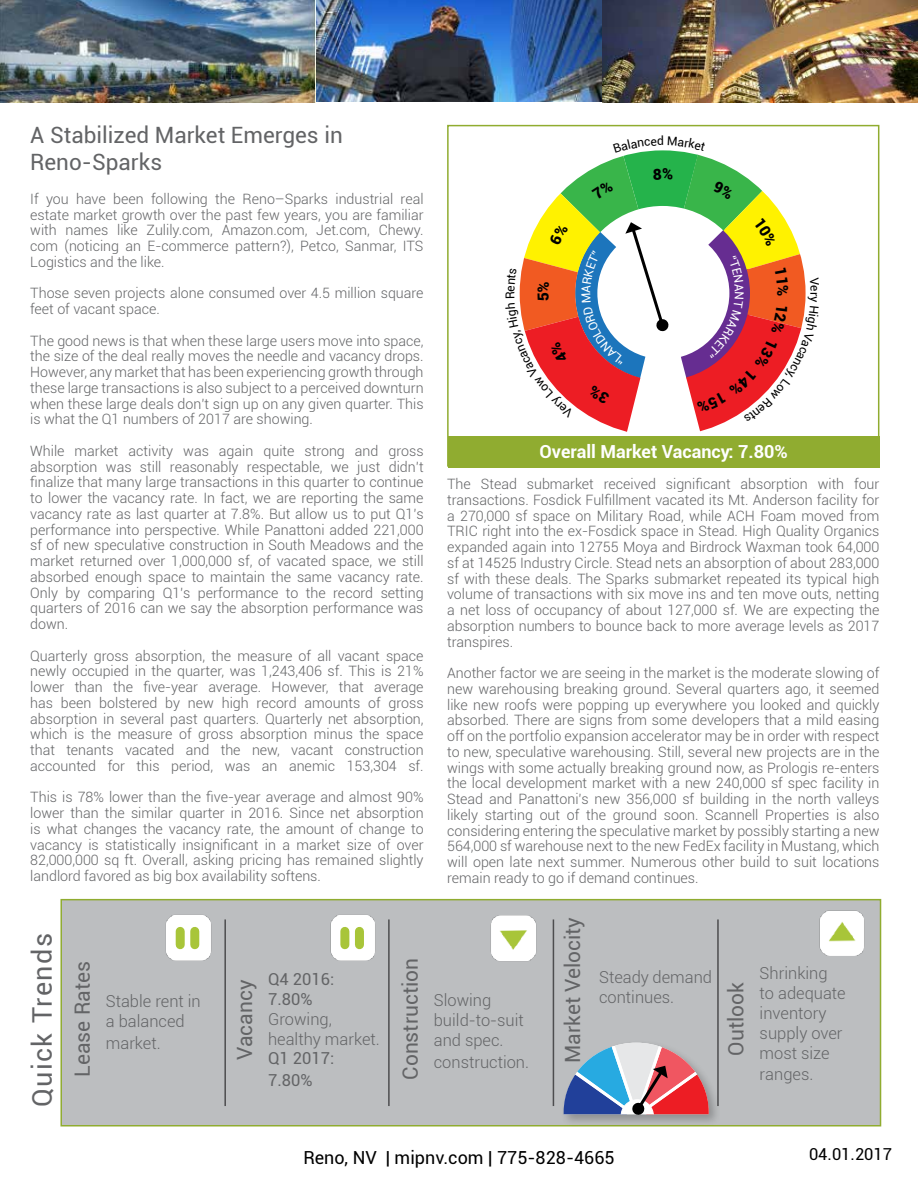
<style>
.page{position:relative;width:918px;height:1188px;background:#fff}
.page>*{position:absolute;margin:0;border:0;box-sizing:border-box;transform-origin:0 0}
.t1{font:27px "Roboto";letter-spacing:.05em;color:#636466}
.t2{font:22.5px/27px "Roboto";color:#636466}
.t3{font:21px "Roboto";color:#636466}
.t4{font:18px "Roboto";color:#000}
.t5{font:700 18px "Roboto";color:#fff}
.t6{font:300 16.5px/19.8px "Roboto";color:#636466}
.t7{font:16.5px/19.8px "Roboto";color:#636466}
.t8{font:16.5px "Roboto";color:#000}
.t9{font:300 14.25px/15.8px "Roboto";color:#636466;text-align:justify}
.t10{font:12.15px "Roboto";color:#000}
</style>
<div class="page">
<img style="left:315px;top:0;width:286px;height:102px">
<img style="left:0;top:0;width:315px;height:102px">
<img style="left:603px;top:0;width:315px;height:102px">
<div style="left:60px;top:899px;width:821px;height:227px;background:#bcbec0;border:2px solid #90ac30"></div>
<hr style="left:224px;top:919px;width:2px;height:187px;background:#4d4d4f">
<hr style="left:388px;top:919px;width:2px;height:187px;background:#4d4d4f">
<hr style="left:553px;top:919px;width:1px;height:187px;background:#4d4d4f">
<div style="left:447px;top:125px;width:432px;height:342px;border:2px solid #90ac30"></div>
<div style="left:448px;top:437px;width:431px;height:31px;background:#90ac30"></div>
<hr style="left:717px;top:919px;width:2px;height:187px;background:#4d4d4f">
<img style="left:490px;top:915px;width:47px;height:46px">
<img style="left:819px;top:910px;width:45px;height:46px">
<div style="left:561px;top:1039px;width:161px;height:88px;background:#000;opacity:.25"></div>
<svg style="left:564px;top:1043px;width:145px;height:73px"></svg>
<img style="left:165px;top:915px;width:46px;height:46px">
<svg style="left:174px;top:923px;width:29px;height:26px"></svg>
<div style="left:176px;top:931px;width:9px;height:14px;background:#a8c539"></div>
<div style="left:190px;top:931px;width:9px;height:14px;background:#a8c539"></div>
<img style="left:330px;top:915px;width:45px;height:46px">
<svg style="left:339px;top:923px;width:29px;height:26px"></svg>
<div style="left:340px;top:931px;width:9px;height:14px;background:#a8c539"></div>
<div style="left:355px;top:931px;width:9px;height:14px;background:#a8c539"></div>
<svg style="left:519px;top:150px;width:287px;height:282px"></svg>
<h2 class="t2" style="left:30px;top:120px;width:314px">A Stabilized Market Emerges in<br>Reno-Sparks</h2>
<p class="t9" style="left:30px;top:191px;width:395px">If you have been following the Reno–Sparks industrial real estate market growth over the past few years, you are familiar with names like Zulily.com, Amazon.com, Jet.com, Chewy. com (noticing an E-commerce pattern?), Petco, Sanmar, ITS Logistics and the like.</p>
<p class="t9" style="left:30px;top:285px;width:395px">Those seven projects alone consumed over 4.5 million square feet of vacant space.</p>
<p class="t9" style="left:30px;top:332px;width:395px">The good news is that when these large users move into space, the size of the deal really moves the needle and vacancy drops.<br>However, any market that has been experiencing growth through these large transactions is also subject to a perceived downturn when these large deals don’t sign up on any given quarter. This is what the Q1 numbers of 2017 are showing.</p>
<p class="t9" style="left:30px;top:443px;width:395px">While market activity was again quite strong and gross absorption was still reasonably respectable, we just didn’t finalize that many large transactions in this quarter to continue to lower the vacancy rate. In fact, we are reporting the same vacancy rate as last quarter at 7.8%. But allow us to put Q1’s performance into perspective. While Panattoni added 221,000 sf of new speculative construction in South Meadows and the market returned over 1,000,000 sf, of vacated space, we still absorbed enough space to maintain the same vacancy rate.<br>Only by comparing Q1’s performance to the record setting quarters of 2016 can we say the absorption performance was down.</p>
<p class="t9" style="left:30px;top:647px;width:395px">Quarterly gross absorption, the measure of all vacant space newly occupied in the quarter, was 1,243,406 sf. This is 21% lower than the five-year average. However, that average has been bolstered by new high record amounts of gross absorption in several past quarters. Quarterly net absorption, which is the measure of gross absorption minus the space that tenants vacated and the new, vacant construction accounted for this period, was an anemic 153,304 sf.</p>
<p class="t9" style="left:30px;top:789px;width:395px">This is 78% lower than the five-year average and almost 90% lower than the similar quarter in 2016. Since net absorption is what changes the vacancy rate, the amount of change to vacancy is statistically insignificant in a market size of over 82,000,000 sq ft. Overall, asking pricing has remained slightly landlord favored as big box availability softens.</p>
<p class="t10" style="left:823px;top:292px;width:6px;rotate:90deg">r</p>
<p class="t5" style="left:540px;top:439px;width:250px">Overall Market Vacancy: 7.80%</p>
<p class="t9" style="left:447px;top:476px;width:434px">The Stead submarket received significant absorption with four transactions. Fosdick Fulfillment vacated its Mt. Anderson facility for a 270,000 sf space on Military Road, while ACH Foam moved from TRIC right into the ex-Fosdick space in Stead. High Quality Organics expanded again into 12755 Moya and Birdrock Waxman took 64,000 sf at 14525 Industry Circle. Stead nets an absorption of about 283,000 sf with these deals. The Sparks submarket repeated its typical high volume of transactions with six move ins and ten move outs, netting a net loss of occupancy of about 127,000 sf. We are expecting the absorption numbers to bounce back to more average levels as 2017 transpires.</p>
<p class="t9" style="left:447px;top:665px;width:434px">Another factor we are seeing in the market is the moderate slowing of new warehousing breaking ground. Several quarters ago, it seemed like new roofs were popping up everywhere you looked and quickly absorbed. There are signs from some developers that a mild easing off on the portfolio expansion accelerator may be in order with respect to new, speculative warehousing. Still, several new projects are in the wings with some actually breaking ground now, as Prologis re-enters the local development market with a new 240,000 sf spec facility in Stead and Panattoni’s new 356,000 sf building in the north valleys likely starting out of the ground soon. Scannell Properties is also considering entering the speculative market by possibly starting a new 564,000 sf warehouse next to the new FedEx facility in Mustang, which will open late next summer. Numerous other build to suit locations remain ready to go if demand continues.</p>
<h1 class="t1" style="left:23px;top:1107px;width:175px;rotate:-90deg">Quick Trends</h1>
<h3 class="t3" style="left:68px;top:1077px;width:117px;rotate:-90deg">Lease Rates</h3>
<p class="t6" style="left:106px;top:991px;width:96px">Stable rent in a balanced</p>
<p class="t6" style="left:106px;top:1032px;width:56px">market.</p>
<h3 class="t3" style="left:230px;top:1060px;width:82px;rotate:-90deg">Vacancy</h3>
<p class="t7" style="left:268px;top:969px;width:68px">Q4 2016:<br>7.80%</p>
<p class="t6" style="left:268px;top:1008px;width:113px">Growing, healthy market.</p>
<p class="t7" style="left:268px;top:1047px;width:68px;line-height:21.6px">Q1 2017:<br>7.80%</p>
<h3 class="t3" style="left:396px;top:1080px;width:123px;rotate:-90deg">Construction</h3>
<p class="t6" style="left:434px;top:990px;width:92px">Slowing build-to-suit and spec.</p>
<p class="t6" style="left:434px;top:1051px;width:97px">construction.</p>
<h3 class="t3" style="left:558px;top:1063px;width:147px;rotate:-90deg">Market Velocity</h3>
<p class="t6" style="left:599px;top:967px;width:115px">Steady demand continues.</p>
<h3 class="t3" style="left:721px;top:1056px;width:75px;rotate:-90deg">Outlook</h3>
<p class="t6" style="left:760px;top:963px;width:88px">Shrinking to adequate inventory supply over most size</p>
<p class="t6" style="left:760px;top:1064px;width:55px">ranges.</p>
<p class="t4" style="left:303px;top:1145px;width:313px">Reno, NV | mipnv.com | 775-828-4665</p>
<p class="t8" style="left:809px;top:1143px;width:85px">04.01.2017</p>
</div>
